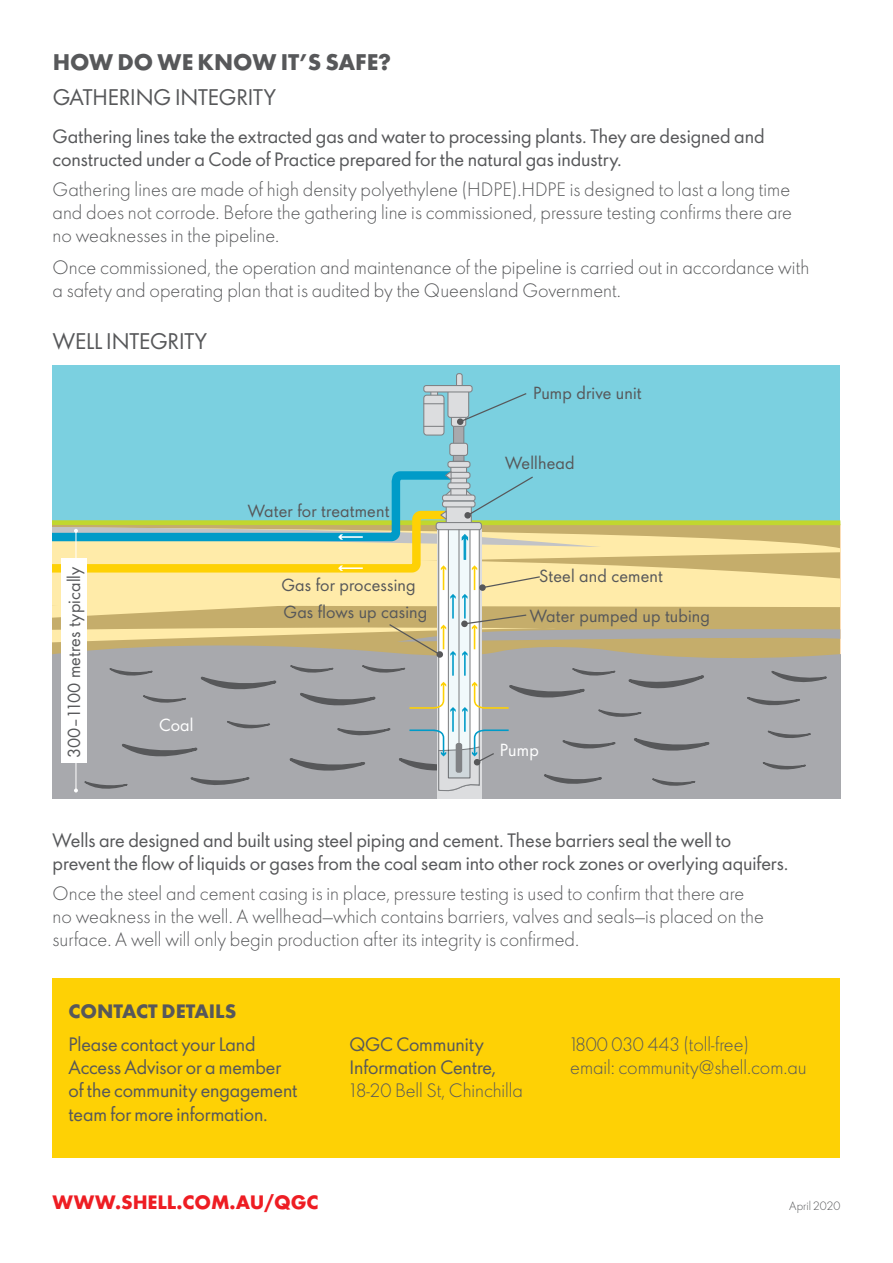
<style>
.page{position:relative;width:893px;height:1263px;background:#fff}
.page>*{position:absolute;margin:0;border:0;box-sizing:border-box;transform-origin:0 0}
.t1{font:21px "Shell";letter-spacing:-.005em;color:#57585a}
.t2{font:700 21px "Shell";letter-spacing:-.005em;color:#57585a}
.t3{font:300 18px/23.2px "Shell";color:#57585a}
.t4{font:18px/23.2px "Shell";letter-spacing:-.005em;color:#57585a}
.t5{font:700 18px "Shell";letter-spacing:-.005em;color:#ee1d23}
.t6{font:700 18px "Shell";color:#57585a}
.t7{font:16.2px "Shell";letter-spacing:.01em;color:#57585a}
.t8{font:16.2px "Shell";letter-spacing:.01em;color:#fff}
.t9{font:700 15.6px "Shell";color:#57585a}
.t10{font:300 11.25px "Shell";letter-spacing:-.005em;color:#57585a}
</style>
<div class="page">
<div style="left:53px;top:365px;width:787px;height:434px;background:#7bd0e0"></div>
<div style="left:53px;top:794px;width:787px;height:5px;background:#a8a9ad"></div>
<div style="left:453px;top:424px;width:11px;height:23px;background:#a8a9ad;border-radius:2px"></div>
<div style="left:453px;top:424px;width:11px;height:24px;border:1px solid #808285;border-radius:2px"></div>
<div style="left:456px;top:374px;width:6px;height:14px;background:#dcdddf;border-radius:2px"></div>
<div style="left:456px;top:373px;width:7px;height:16px;border:1px solid #808285;border-radius:2px"></div>
<svg style="left:431px;top:389px;width:7px;height:10px"></svg>
<div style="left:430px;top:388px;width:8px;height:12px;border:1px solid #808285;border-radius:2px"></div>
<div style="left:424px;top:395px;width:20px;height:40px;background:#dcdddf;border-radius:3px"></div>
<div style="left:423px;top:395px;width:21px;height:41px;border:1px solid #808285;border-radius:3px"></div>
<div style="left:451px;top:414px;width:15px;height:12px;background:#dcdddf;border-radius:2px"></div>
<div style="left:451px;top:413px;width:15px;height:14px;border:1px solid #808285;border-radius:2px"></div>
<div style="left:448px;top:390px;width:21px;height:27px;background:#dcdddf;border-radius:2px"></div>
<div style="left:447px;top:390px;width:22px;height:28px;border:1px solid #808285;border-radius:2px"></div>
<div style="left:424px;top:386px;width:48px;height:6px;background:#dcdddf;border-radius:2px"></div>
<div style="left:423px;top:385px;width:50px;height:7px;border:1px solid #808285;border-radius:2px"></div>
<svg style="left:453px;top:451px;width:11px;height:13px"></svg>
<div style="left:453px;top:451px;width:11px;height:13px;border:1px solid #808285;border-radius:2px"></div>
<div style="left:450px;top:443px;width:17px;height:12px;background:#dcdddf;border-radius:2px"></div>
<div style="left:449px;top:443px;width:19px;height:13px;border:1px solid #808285;border-radius:2px"></div>
<div style="left:448px;top:461px;width:22px;height:6px;background:#dcdddf;border-radius:2px"></div>
<div style="left:447px;top:461px;width:23px;height:7px;border:1px solid #808285;border-radius:2px"></div>
<svg style="left:424px;top:403px;width:20px;height:1px"></svg>
<svg style="left:424px;top:426px;width:20px;height:1px"></svg>
<svg style="left:456px;top:392px;width:71px;height:33px"></svg>
<svg style="left:53px;top:467px;width:787px;height:327px"></svg>
<div style="left:53px;top:978px;width:787px;height:180px;background:#fed105"></div>
<p class="t2" style="left:53px;top:44px;width:340px">HOW DO WE KNOW IT’S SAFE?</p>
<p class="t1" style="left:53px;top:81px;width:225px">GATHERING INTEGRITY</p>
<p class="t4" style="left:53px;top:123px;width:713px">Gathering lines take the extracted gas and water to processing plants. They are designed and constructed under a Code of Practice prepared for the natural gas industry.</p>
<p class="t3" style="left:53px;top:177px;width:741px;text-align:justify">Gathering lines are made of high density polyethylene (HDPE).HDPE is designed to last a long time and does not corrode. Before the gathering line is commissioned, pressure testing confirms there are no weaknesses in the pipeline.</p>
<p class="t3" style="left:53px;top:255px;width:758px">Once commissioned, the operation and maintenance of the pipeline is carried out in accordance with a safety and operating plan that is audited by the Queensland Government.</p>
<p class="t9" style="left:73px;top:322px;width:115px">Well diagram</p>
<p class="t1" style="left:53px;top:325px;width:156px">WELL INTEGRITY</p>
<p class="t7" style="left:62px;top:758px;width:193px;rotate:-90deg">300–1100 metres typically</p>
<p class="t8" style="left:159px;top:712px;width:36px">Coal</p>
<p class="t7" style="left:533px;top:381px;width:110px">Pump drive unit</p>
<p class="t7" style="left:248px;top:498px;width:143px">Water for treatment</p>
<p class="t7" style="left:281px;top:572px;width:136px">Gas for processing</p>
<p class="t7" style="left:505px;top:450px;width:71px">Wellhead</p>
<p class="t7" style="left:539px;top:563px;width:125px">Steel and cement</p>
<p class="t7" style="left:284px;top:599px;width:145px">Gas flows up casing</p>
<p class="t7" style="left:530px;top:604px;width:182px">Water pumped up tubing</p>
<p class="t8" style="left:500px;top:738px;width:40px">Pump</p>
<p class="t4" style="left:53px;top:827px;width:737px">Wells are designed and built using steel piping and cement. These barriers seal the well to prevent the flow of liquids or gases from the coal seam into other rock zones or overlying aquifers.</p>
<p class="t3" style="left:53px;top:881px;width:713px">Once the steel and cement casing is in place, pressure testing is used to confirm that there are no weakness in the well. A wellhead—which contains barriers, valves and seals—is placed on the surface. A well will only begin production after its integrity is confirmed.</p>
<p class="t6" style="left:68px;top:996px;width:170px">CONTACT DETAILS</p>
<p class="t4" style="left:68px;top:1031px;width:231px">Please contact your Land<br>Access Advisor or a member of the community engagement team for more information.</p>
<p class="t5" style="left:53px;top:1187px;width:267px">WWW.SHELL.COM.AU/QGC</p>
<p class="t4" style="left:349px;top:1031px;width:148px">QGC Community<br>Information Centre,</p>
<p class="t3" style="left:349px;top:1078px;width:175px">18-20 Bell St, Chinchilla</p>
<p class="t3" style="left:570px;top:1032px;width:238px">1800 030 443 (toll-free)<br>email: community@shell.com.au</p>
<p class="t10" style="left:789px;top:1197px;width:53px">April 2020</p>
</div>
